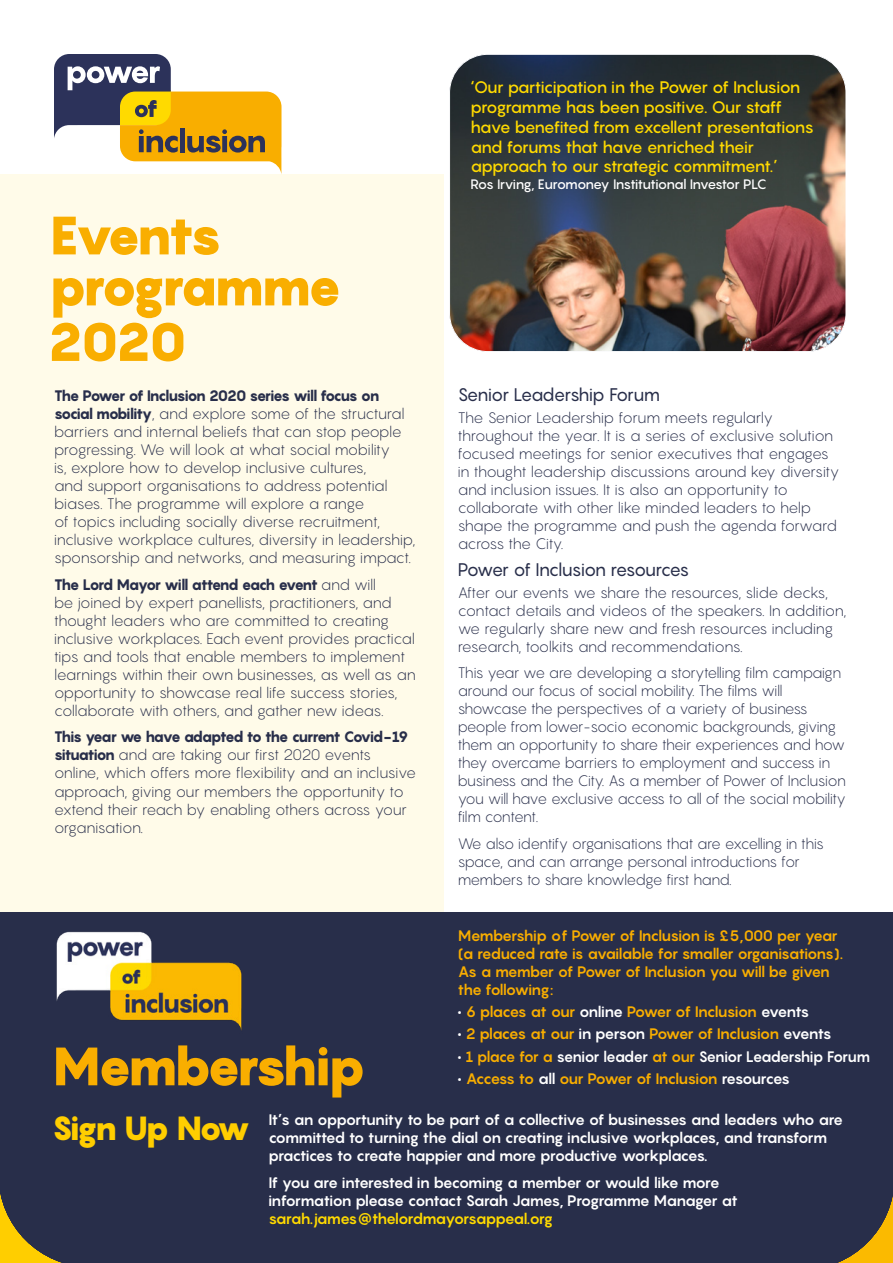
<style>
.page{position:relative;width:893px;height:1263px;background:#fff}
.page>*{position:absolute;margin:0;border:0;box-sizing:border-box;transform-origin:0 0}
.Large_Yellow_-_H2{font:900 53.1px/51px "Pangram";letter-spacing:-.1em;color:#f9ae00}
.Sign_up{font:900 33px "Pangram";letter-spacing:-.095em;color:#ffce00}
.Subhead{font:18px "Pangram";letter-spacing:-.06em;color:#282e4a}
.t1{font:500 16.5px/19.8px "Pangram";letter-spacing:-.07em;color:#ffda00}
.Body{font:300 15px/18px "Pangram";letter-spacing:-.04em;color:#282e4a}
.Body-2{font:700 15px/18px "Pangram";letter-spacing:-.075em;color:#fff}
.Body-3{font:700 15px/18px "Pangram";letter-spacing:-.075em;color:#f9ae00}
.t2{font:500 13.5px "Pangram";letter-spacing:-.07em;color:#fff}
.s1{font-weight:800}
.s2{color:#fff}
.s3{color:#f9ae00}
.s4{color:#ffda00}
</style>
<div class="page">
<div style="left:0;top:175px;width:443px;height:748px;background:#fffbe9"></div>
<div style="left:0;top:912px;width:893px;height:351px;background:#282e4a"></div>
<svg style="left:838px;top:1196px;width:55px;height:67px"></svg>
<svg style="left:0;top:1194px;width:62px;height:69px"></svg>
<img style="left:451px;top:55px;width:395px;height:295px">
<svg style="left:54px;top:54px;width:227px;height:121px"></svg>
<img style="left:56px;top:931px;width:186px;height:100px">
<h2 class="Large_Yellow_-_H2" style="left:49px;top:210px;width:295px">Events programme</h2>
<h2 class="Large_Yellow_-_H2" style="left:47px;top:316px;width:141px">2020</h2>
<p class="Body" style="left:54px;top:387px;width:363px"><span class="s1">The Power of Inclusion 2020 series will focus on social mobility</span>, and explore some of the structural barriers and internal beliefs that can stop people progressing. We will look at what social mobility<br>is, explore how to develop inclusive cultures,<br>and support organisations to address potential biases. The programme will explore a range<br>of topics including socially diverse recruitment, inclusive workplace cultures, diversity in leadership, sponsorship and networks, and measuring impact.</p>
<p class="Body" style="left:54px;top:575px;width:363px"><span class="s1">The Lord Mayor will attend each event</span> and will<br>be joined by expert panellists, practitioners, and thought leaders who are committed to creating inclusive workplaces. Each event provides practical tips and tools that enable members to implement learnings within their own businesses, as well as an opportunity to showcase real life success stories, collaborate with others, and gather new ideas.</p>
<p class="Body" style="left:54px;top:728px;width:364px"><span class="s1">This year we have adapted to the current Covid-19 situation</span> and are taking our first 2020 events online, which offers more flexibility and an inclusive approach, giving our members the opportunity to extend their reach by enabling others across your organisation.</p>
<p class="t1" style="left:471px;top:77px;width:345px">‘Our participation in the Power of Inclusion programme has been positive. Our staff have benefited from excellent presentations and forums that have enriched their approach to our strategic commitment.’</p>
<p class="t2" style="left:471px;top:175px;width:297px">Ros Irving, Euromoney Institutional Investor PLC</p>
<h3 class="Subhead" style="left:458px;top:383px;width:204px">Senior Leadership Forum</h3>
<p class="Body" style="left:458px;top:409px;width:383px">The Senior Leadership forum meets regularly throughout the year. It is a series of exclusive solution focused meetings for senior executives that engages in thought leadership discussions around key diversity and inclusion issues. It is also an opportunity to collaborate with other like minded leaders to help shape the programme and push the agenda forward across the City.</p>
<h3 class="Subhead" style="left:458px;top:558px;width:233px">Power of Inclusion resources</h3>
<p class="Body" style="left:458px;top:583px;width:390px">After our events we share the resources, slide decks, contact details and videos of the speakers. In addition, we regularly share new and fresh resources including research, toolkits and recommendations.</p>
<p class="Body" style="left:458px;top:664px;width:390px">This year we are developing a storytelling film campaign around our focus of social mobility. The films will showcase the perspectives of a variety of business people from lower-socio economic backgrounds, giving them an opportunity to share their experiences and how they overcame barriers to employment and success in business and the City. As a member of Power of Inclusion you will have exclusive access to all of the social mobility film content.</p>
<p class="Body" style="left:458px;top:834px;width:368px">We also identify organisations that are excelling in this space, and can arrange personal introductions for members to share knowledge first hand.</p>
<p class="Body-3" style="left:458px;top:926px;width:387px">Membership of Power of Inclusion is £5,000 per year (a reduced rate is available for smaller organisations).<br>As a member of Power of Inclusion you will be given the following:</p>
<p class="Body-3" style="left:458px;top:1002px;width:353px"><span class="s2">•</span> 6 places at our <span class="s2">online</span> Power of Inclusion <span class="s2">events</span></p>
<p class="Body-3" style="left:458px;top:1025px;width:375px"><span class="s2">•</span> 2 places at our <span class="s2">in person</span> Power of Inclusion <span class="s2">events</span></p>
<p class="Body-2" style="left:458px;top:1047px;width:414px">• <span class="s3">1 place for a</span> senior leader <span class="s3">at our</span> Senior Leadership Forum</p>
<p class="Body-3" style="left:458px;top:1069px;width:334px"><span class="s2">•</span> Access to <span class="s2">all</span> our Power of Inclusion <span class="s2">resources</span></p>
<h2 class="Large_Yellow_-_H2" style="left:51px;top:1041px;width:317px">Membership</h2>
<p class="Body-2" style="left:268px;top:1111px;width:576px">It’s an opportunity to be part of a collective of businesses and leaders who are committed to turning the dial on creating inclusive workplaces, and transform practices to create happier and more productive workplaces.</p>
<p class="Body-2" style="left:268px;top:1173px;width:471px">If you are interested in becoming a member or would like more information please contact Sarah James, Programme Manager at <span class="s4">sarah.james@thelordmayorsappeal.org</span></p>
<h3 class="Sign_up" style="left:52px;top:1106px;width:200px">Sign Up Now</h3>
</div>
